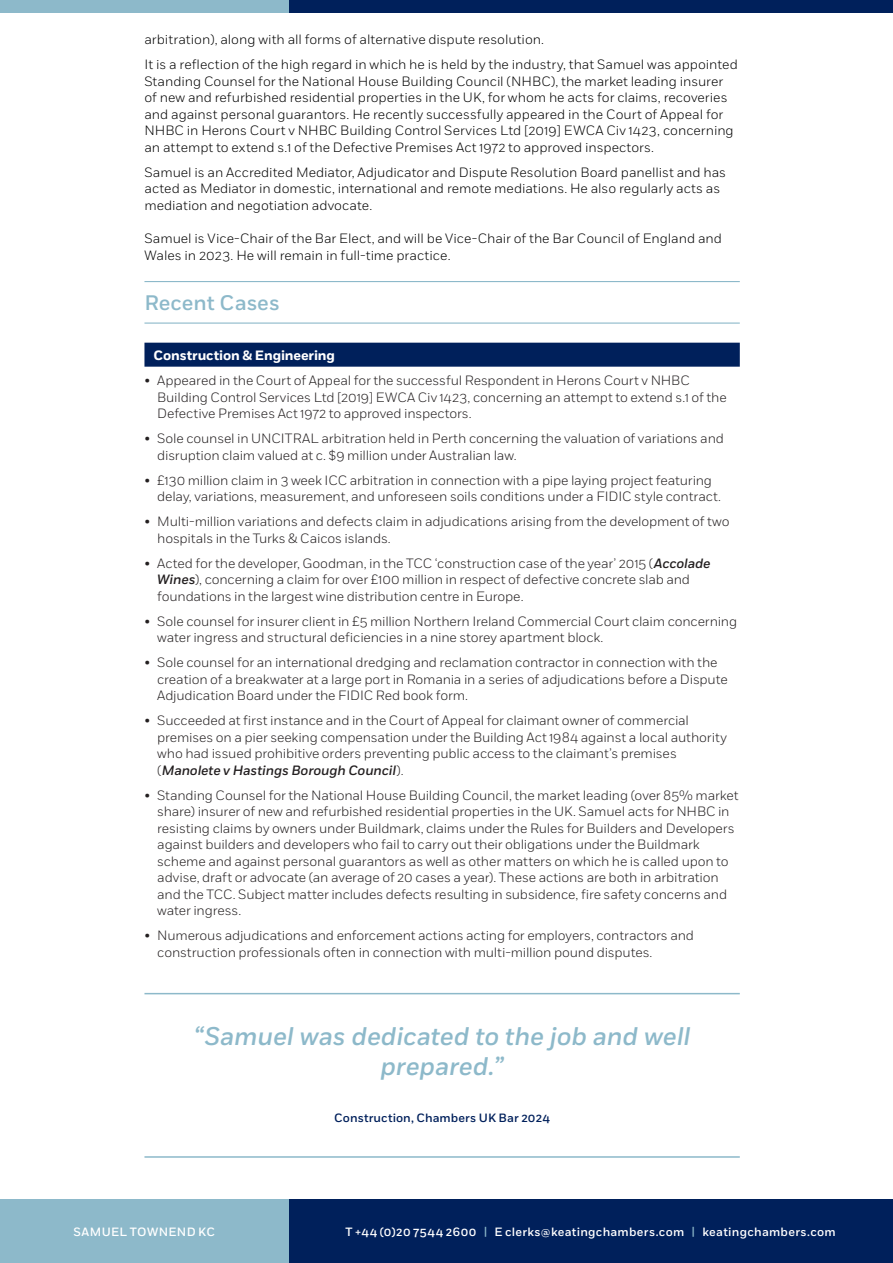
<style>
.page{position:relative;width:893px;height:1263px;background:#fff}
.page>*{position:absolute;margin:0;border:0;box-sizing:border-box;transform-origin:0 0}
.t1{font:italic 500 25.5px/30px "Fort";letter-spacing:-.005em;color:#8db9ca;text-align:center}
.t2{font:500 21px "Fort";color:#8db9ca}
.t3{font:300 13.5px/16.5px "Fort";letter-spacing:-.01em;color:#231f20}
.t4{font:300 13.5px/16.5px "Fort";color:#000}
.t5{font:700 13.5px "Fort";letter-spacing:-.01em;color:#fff}
.t6{font:500 12px "Fort";letter-spacing:.025em;color:#fff}
.t7{font:500 12px "Fort";letter-spacing:.01em;color:#00205b}
.s1{font-weight:500;font-style:italic}
.s2{color:#8db9ca}
</style>
<div class="page">
<div style="left:288px;top:1199px;width:605px;height:64px;background:#00205b"></div>
<div style="left:0;top:1199px;width:288px;height:64px;background:#8db9ca"></div>
<div style="left:289px;top:0;width:604px;height:13px;background:#00205b"></div>
<div style="left:0;top:0;width:289px;height:13px;background:#8db9ca"></div>
<hr style="left:144px;top:281px;width:596px;height:1px;background:#8db9ca">
<hr style="left:144px;top:322px;width:596px;height:2px;background:#8db9ca">
<div style="left:144px;top:343px;width:596px;height:24px;background:#00205b"></div>
<hr style="left:144px;top:993px;width:596px;height:1px;background:#8db9ca">
<hr style="left:144px;top:1156px;width:596px;height:2px;background:#8db9ca">
<p class="t4" style="left:144px;top:32px;width:401px">arbitration), along with all forms of alternative dispute resolution.</p>
<p class="t4" style="left:144px;top:57px;width:595px">It is a reflection of the high regard in which he is held by the industry, that Samuel was appointed Standing Counsel for the National House Building Council (NHBC), the market leading insurer of new and refurbished residential properties in the UK, for whom he acts for claims, recoveries and against personal guarantors. He recently successfully appeared in the Court of Appeal for NHBC in Herons Court v NHBC Building Control Services Ltd [2019] EWCA Civ 1423, concerning an attempt to extend s.1 of the Defective Premises Act 1972 to approved inspectors.</p>
<p class="t4" style="left:144px;top:164px;width:583px">Samuel is an Accredited Mediator, Adjudicator and Dispute Resolution Board panellist and has acted as Mediator in domestic, international and remote mediations. He also regularly acts as mediation and negotiation advocate.</p>
<p class="t4" style="left:144px;top:230px;width:579px">Samuel is Vice-Chair of the Bar Elect, and will be Vice-Chair of the Bar Council of England and<br>Wales in 2023. He will remain in full-time practice.</p>
<p class="t2" style="left:144px;top:290px;width:137px">Recent Cases</p>
<p class="t5" style="left:154px;top:347px;width:183px">Construction &amp; Engineering</p>
<p class="t3" style="left:157px;top:372px;width:571px;text-indent:-13px">• Appeared in the Court of Appeal for the successful Respondent in Herons Court v NHBC<br>Building Control Services Ltd [2019] EWCA Civ 1423, concerning an attempt to extend s.1 of the<br>Defective Premises Act 1972 to approved inspectors.</p>
<p class="t3" style="left:157px;top:430px;width:568px;text-indent:-13px">• Sole counsel in UNCITRAL arbitration held in Perth concerning the valuation of variations and disruption claim valued at c. $9 million under Australian law.</p>
<p class="t3" style="left:157px;top:472px;width:565px;text-indent:-13px">• £130 million claim in 3 week ICC arbitration in connection with a pipe laying project featuring delay, variations, measurement, and unforeseen soils conditions under a FIDIC style contract.</p>
<p class="t3" style="left:157px;top:513px;width:574px;text-indent:-13px">• Multi-million variations and defects claim in adjudications arising from the development of two hospitals in the Turks &amp; Caicos islands.</p>
<p class="t3" style="left:157px;top:555px;width:555px;text-indent:-13px">• Acted for the developer, Goodman, in the TCC ‘construction case of the year’ 2015 (<span class="s1">Accolade<br>Wines</span>), concerning a claim for over £100 million in respect of defective concrete slab and foundations in the largest wine distribution centre in Europe.</p>
<p class="t3" style="left:157px;top:613px;width:581px;text-indent:-13px">• Sole counsel for insurer client in £5 million Northern Ireland Commercial Court claim concerning water ingress and structural deficiencies in a nine storey apartment block.</p>
<p class="t3" style="left:157px;top:654px;width:572px;text-indent:-13px">• Sole counsel for an international dredging and reclamation contractor in connection with the creation of a breakwater at a large port in Romania in a series of adjudications before a Dispute<br>Adjudication Board under the FIDIC Red book form.</p>
<p class="t3" style="left:157px;top:712px;width:571px;text-indent:-13px">• Succeeded at first instance and in the Court of Appeal for claimant owner of commercial premises on a pier seeking compensation under the Building Act 1984 against a local authority who had issued prohibitive orders preventing public access to the claimant’s premises (<span class="s1">Manolete v Hastings Borough Council</span>).</p>
<p class="t3" style="left:157px;top:787px;width:583px;text-indent:-13px">• Standing Counsel for the National House Building Council, the market leading (over 85% market share) insurer of new and refurbished residential properties in the UK. Samuel acts for NHBC in resisting claims by owners under Buildmark, claims under the Rules for Builders and Developers against builders and developers who fail to carry out their obligations under the Buildmark scheme and against personal guarantors as well as other matters on which he is called upon to advise, draft or advocate (an average of 20 cases a year). These actions are both in arbitration and the TCC. Subject matter includes defects resulting in subsidence, fire safety concerns and water ingress.</p>
<p class="t3" style="left:157px;top:927px;width:538px;text-indent:-13px">• Numerous adjudications and enforcement actions acting for employers, contractors and construction professionals often in connection with multi-million pound disputes.</p>
<p class="t1" style="left:194px;top:1022px;width:498px">“Samuel was dedicated to the job and well prepared.”</p>
<p class="t7" style="left:334px;top:1111px;width:217px">Construction, Chambers UK Bar 2024</p>
<p class="t6" style="left:73px;top:1224px;width:143px">SAMUEL TOWNEND KC</p>
<p class="t6" style="left:345px;top:1224px;width:492px">T +44 (0)20 7544 2600 <span class="s2">|</span> E clerks@keatingchambers.com <span class="s2">|</span> keatingchambers.com</p>
</div>
